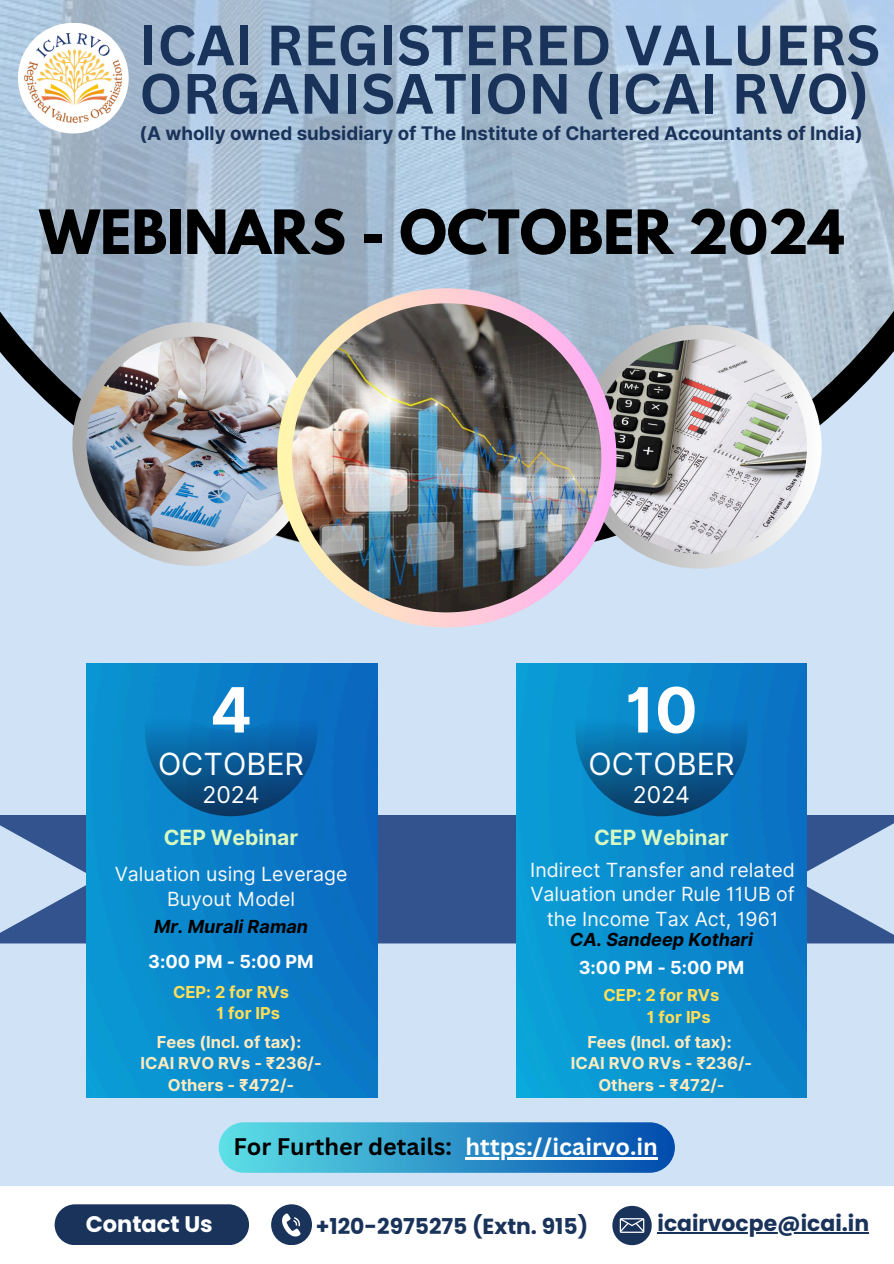
<style>
.page{position:relative;width:894px;height:1264px;background:#fff}
.page>*{position:absolute;margin:0;border:0;box-sizing:border-box;transform-origin:0 0}
.t1{font:700 62.4px "Inter";color:#fff}
.t2{font:700 55.5px/48.3px "Canva Sans";color:#1a335a}
.t3{font:700 54px "League Spartan";color:#000}
.t4{font:30.6px "Inter";color:#fff}
.t5{font:700 23.25px "Canva Sans";color:#000}
.t6{font:700 23.25px "Canva Sans";color:#fff}
.t7{font:23.1px "Inter";color:#fff}
.t8{font:700 22.5px "Poppins";color:#fff}
.t9{font:700 21.9px "Poppins";color:#1a335a}
.t10{font:700 21px "Inter";color:#d7f8c2}
.t11{font:19.5px/24.8px "Inter";color:#f8f8f8;text-align:center}
.t12{font:700 18.75px "Inter";color:#1a335a}
.t13{font:italic 700 18px "Inter";color:#000}
.t14{font:700 18px "Inter";color:#fff}
.t15{font:700 16.5px "Inter";color:#ffebbf}
.t16{font:700 16.5px "Inter";color:#ffde59}
</style>
<div class="page">
<div style="left:0;top:0;width:893px;height:1263px;background:#cfe2f6"></div>
<img style="left:0;top:0;width:893px;height:561px">
<svg style="left:0;top:280px;width:893px;height:280px"></svg>
<div style="left:577px;top:325px;width:244px;height:243px;background:linear-gradient(to right,#a8a6a9,#fbfcfb);border-radius:50%"></div>
<img style="left:592px;top:339px;width:214px;height:215px;border-radius:50%">
<svg style="left:72px;top:322px;width:244px;height:244px"></svg>
<img style="left:86px;top:336px;width:215px;height:215px;border-radius:50%">
<svg style="left:277px;top:288px;width:339px;height:339px"></svg>
<img style="left:292px;top:303px;width:309px;height:309px;border-radius:50%">
<div style="left:0;top:1186px;width:893px;height:77px;background:#fff"></div>
<div style="left:55px;top:1204px;width:194px;height:41px;background:#1a335a;border-radius:20px"></div>
<div style="left:271px;top:1204px;width:40px;height:40px;background:#1a335a;border-radius:50%"></div>
<svg style="left:282px;top:1213px;width:18px;height:23px"></svg>
<div style="left:18px;top:23px;width:111px;height:110px;background:#fff;border-radius:50%"></div>
<img style="left:25px;top:33px;width:96px;height:89px">
<div style="left:219px;top:1122px;width:455px;height:50px;background:linear-gradient(to right,#5de0e6,#014cae);border-radius:25px"></div>
<svg style="left:612px;top:1205px;width:39px;height:40px"></svg>
<svg style="left:0;top:814px;width:893px;height:129px;fill:#32538d"></svg>
<img style="left:86px;top:663px;width:291px;height:434px">
<svg style="left:145px;top:687px;width:172px;height:129px"></svg>
<img style="left:516px;top:663px;width:290px;height:434px">
<svg style="left:575px;top:687px;width:172px;height:129px"></svg>
<hr style="left:657px;top:1232px;width:211px;height:1px;background:#1a335a">
<hr style="left:465px;top:1157px;width:192px;height:2px;background:#fff">
<p class="t2" style="left:139px;top:20px;width:742px">ICAI REGISTERED VALUERS<br>ORGANISATION (ICAI RVO)</p>
<h4 class="t12" style="left:139px;top:122px;width:724px">(A wholly owned subsidiary of The Institute of Chartered Accountants of India)</h4>
<h5 class="t3" style="left:39px;top:205px;width:806px">WEBINARS - OCTOBER 2024</h5>
<p class="t1" style="left:210px;top:672px;width:44px">4</p>
<p class="t1" style="left:625px;top:672px;width:74px">10</p>
<p class="t4" style="left:158px;top:745px;width:148px">OCTOBER</p>
<p class="t4" style="left:588px;top:745px;width:148px">OCTOBER</p>
<p class="t7" style="left:202px;top:780px;width:59px">2024</p>
<p class="t7" style="left:632px;top:780px;width:59px">2024</p>
<p class="t10" style="left:164px;top:824px;width:136px">CEP Webinar</p>
<h6 class="t10" style="left:594px;top:824px;width:136px">CEP Webinar</h6>
<h5 class="t11" style="left:115px;top:861px;width:234px">Valuation using Leverage<br>Buyout Model</h5>
<p class="t13" style="left:154px;top:915px;width:155px">Mr. Murali Raman</p>
<p class="t11" style="left:530px;top:857px;width:266px">Indirect Transfer and related<br>Valuation under Rule 11UB of the Income Tax Act, 1961</p>
<p class="t13" style="left:569px;top:928px;width:185px">CA. Sandeep Kothari</p>
<p class="t14" style="left:148px;top:950px;width:167px">3:00 PM - 5:00 PM</p>
<p class="t14" style="left:578px;top:957px;width:167px">3:00 PM - 5:00 PM</p>
<p class="t16" style="left:173px;top:982px;width:117px">CEP: 2 for RVs</p>
<p class="t16" style="left:216px;top:1003px;width:65px">1 for IPs</p>
<p class="t15" style="left:157px;top:1032px;width:146px">Fees (Incl. of tax):</p>
<h4 class="t15" style="left:140px;top:1053px;width:183px">ICAI RVO RVs - ₹236/-</h4>
<h6 class="t15" style="left:168px;top:1074px;width:128px">Others - ₹472/-</h6>
<p class="t16" style="left:603px;top:985px;width:117px">CEP: 2 for RVs</p>
<p class="t16" style="left:646px;top:1006px;width:65px">1 for IPs</p>
<p class="t15" style="left:587px;top:1031px;width:146px">Fees (Incl. of tax):</p>
<p class="t15" style="left:570px;top:1053px;width:183px">ICAI RVO RVs - ₹236/-</p>
<h4 class="t15" style="left:598px;top:1074px;width:128px">Others - ₹472/-</h4>
<p class="t5" style="left:233px;top:1129px;width:220px">For Further details:</p>
<p class="t6" style="left:465px;top:1129px;width:194px">https://icairvo.in</p>
<p class="t8" style="left:86px;top:1208px;width:128px">Contact Us</p>
<p class="t9" style="left:316px;top:1210px;width:274px">+120-2975275 (Extn. 915)</p>
<p class="t9" style="left:657px;top:1208px;width:213px">icairvocpe@icai.in</p>
</div>
